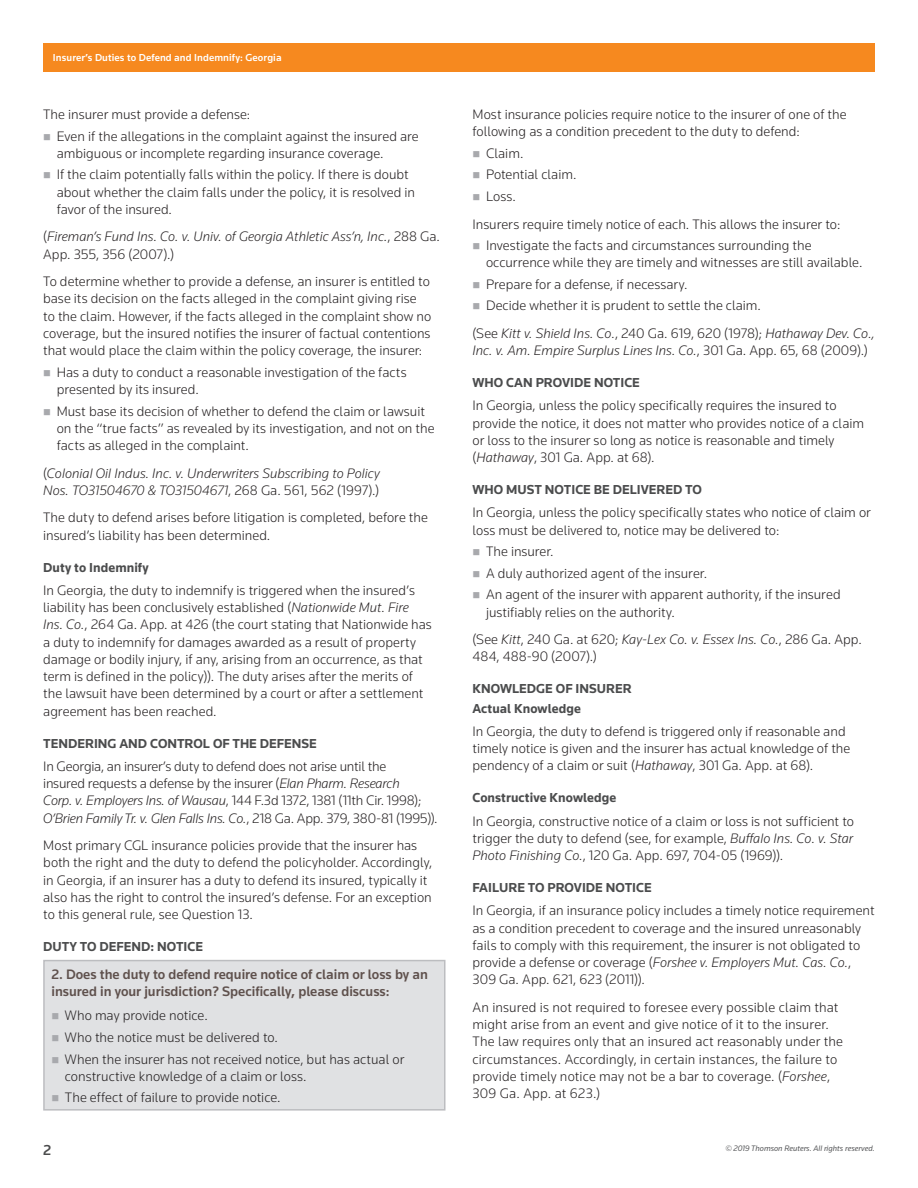
<style>
.page{position:relative;width:918px;height:1188px;background:#fff}
.page>*{position:absolute;margin:0;border:0;box-sizing:border-box;transform-origin:0 0}
.t1{font:500 15px "Knowledge";color:#4b4c4d}
.t2{font:300 14.25px/17.2px "Knowledge";color:#231f20}
.t3{font:italic 300 14.25px/17.2px "Knowledge";color:#231f20}
.t4{font:500 14.25px/17.2px "Knowledge";color:#5f514d}
.t5{font:700 13.5px/19.4px "Knowledge";color:#4b4c4d}
.t6{font:500 10.5px "Knowledge";letter-spacing:.01em;color:#fff}
.t7{font:italic 8.25px "Knowledge";color:#57585a}
.s1{font-style:normal}
.s2{font-style:italic}
</style>
<div class="page">
<div style="left:43px;top:43px;width:832px;height:29px;background:#f6891f"></div>
<div style="left:44px;top:961px;width:401px;height:149px;background:#e0e1e3"></div>
<div style="left:43px;top:960px;width:403px;height:151px;border:2px solid #bcbdc0"></div>
<p class="t6" style="left:53px;top:51px;width:230px">Insurer’s Duties to Defend and Indemnify: Georgia</p>
<p class="t2" style="left:57px;top:103px;width:364px;line-height:21.6px;text-indent:-14px">The insurer must provide a defense:<br>Even if the allegations in the complaint against the insured are</p>
<p class="t2" style="left:57px;top:142px;width:353px;line-height:21.6px">ambiguous or incomplete regarding insurance coverage.<br>If the claim potentially falls within the policy. If there is doubt</p>
<p class="t2" style="left:57px;top:183px;width:360px">about whether the claim falls under the policy, it is resolved in favor of the insured.</p>
<p class="t3" style="left:43px;top:228px;width:398px"><span class="s1">(</span>Fireman’s Fund Ins. Co. v. Univ. of Georgia Athletic Ass’n, Inc.<span class="s1">, 288 Ga.<br>App. 355, 356 (2007).)</span></p>
<p class="t2" style="left:43px;top:273px;width:390px">To determine whether to provide a defense, an insurer is entitled to base its decision on the facts alleged in the complaint giving rise to the claim. However, if the facts alleged in the complaint show no coverage, but the insured notifies the insurer of factual contentions that would place the claim within the policy coverage, the insurer:</p>
<p class="t2" style="left:57px;top:363px;width:352px">Has a duty to conduct a reasonable investigation of the facts presented by its insured.</p>
<p class="t2" style="left:57px;top:402px;width:379px">Must base its decision of whether to defend the claim or lawsuit on the “true facts” as revealed by its investigation, and not on the facts as alleged in the complaint.</p>
<p class="t3" style="left:43px;top:464px;width:338px"><span class="s1">(</span>Colonial Oil Indus. Inc. v. Underwriters Subscribing to Policy<br>Nos. TO31504670 &amp; TO31504671<span class="s1">, 268 Ga. 561, 562 (1997).)</span></p>
<p class="t2" style="left:43px;top:509px;width:386px">The duty to defend arises before litigation is completed, before the insured’s liability has been determined.</p>
<p class="t5" style="left:43px;top:557px;width:107px">Duty to Indemnify</p>
<p class="t2" style="left:43px;top:581px;width:390px">In Georgia, the duty to indemnify is triggered when the insured’s liability has been conclusively established (<span class="s2">Nationwide Mut. Fire Ins. Co.</span>, 264 Ga. App. at 426 (the court stating that Nationwide has a duty to indemnify for damages awarded as a result of property damage or bodily injury, if any, arising from an occurrence, as that term is defined in the policy)). The duty arises after the merits of the lawsuit have been determined by a court or after a settlement agreement has been reached.</p>
<p class="t5" style="left:43px;top:733px;width:275px">TENDERING AND CONTROL OF THE DEFENSE</p>
<p class="t2" style="left:43px;top:757px;width:396px">In Georgia, an insurer’s duty to defend does not arise until the<br>insured requests a defense by the insurer (<span class="s2">Elan Pharm. Research<br>Corp. v. Employers Ins. of Wausau</span>, 144 F.3d 1372, 1381 (11th Cir. 1998); <span class="s2">O’Brien Family Tr. v. Glen Falls Ins. Co.</span>, 218 Ga. App. 379, 380-81 (1995)).</p>
<p class="t2" style="left:43px;top:836px;width:390px">Most primary CGL insurance policies provide that the insurer has both the right and the duty to defend the policyholder. Accordingly, in Georgia, if an insurer has a duty to defend its insured, typically it also has the right to control the insured’s defense. For an exception to this general rule, see Question 13.</p>
<p class="t5" style="left:43px;top:937px;width:161px">DUTY TO DEFEND: NOTICE</p>
<p class="t4" style="left:51px;top:966px;width:378px">2. Does the duty to defend require notice of claim or loss by an insured in your jurisdiction? Specifically, please discuss:</p>
<p class="t2" style="left:65px;top:1005px;width:341px;line-height:21.6px">Who may provide notice.<br>Who the notice must be delivered to.<br>When the insurer has not received notice, but has actual or</p>
<p class="t2" style="left:65px;top:1065px;width:243px;line-height:21.6px">constructive knowledge of a claim or loss.<br>The effect of failure to provide notice.</p>
<p class="t2" style="left:472px;top:105px;width:376px">Most insurance policies require notice to the insurer of one of the following as a condition precedent to the duty to defend:</p>
<p class="t2" style="left:486px;top:142px;width:92px;line-height:21.6px">Claim.<br>Potential claim.<br>Loss.</p>
<p class="t2" style="left:486px;top:213px;width:356px;line-height:21.6px;text-indent:-13px">Insurers require timely notice of each. This allows the insurer to:<br>Investigate the facts and circumstances surrounding the</p>
<p class="t2" style="left:486px;top:252px;width:378px;line-height:21.6px">occurrence while they are timely and witnesses are still available.<br>Prepare for a defense, if necessary.<br>Decide whether it is prudent to settle the claim.</p>
<p class="t3" style="left:473px;top:324px;width:404px"><span class="s1">(See</span> Kitt v. Shield Ins. Co.<span class="s1">, 240 Ga. 619, 620 (1978);</span> Hathaway Dev. Co.,<br>Inc. v. Am. Empire Surplus Lines Ins. Co.<span class="s1">, 301 Ga. App. 65, 68 (2009).)</span></p>
<p class="t5" style="left:472px;top:373px;width:169px">WHO CAN PROVIDE NOTICE</p>
<p class="t2" style="left:472px;top:397px;width:393px">In Georgia, unless the policy specifically requires the insured to provide the notice, it does not matter who provides notice of a claim or loss to the insurer so long as notice is reasonable and timely (<span class="s2">Hathaway</span>, 301 Ga. App. at 68).</p>
<p class="t5" style="left:472px;top:480px;width:231px">WHO MUST NOTICE BE DELIVERED TO</p>
<p class="t2" style="left:472px;top:504px;width:400px">In Georgia, unless the policy specifically states who notice of claim or loss must be delivered to, notice may be delivered to:</p>
<p class="t2" style="left:486px;top:540px;width:356px;line-height:21.6px">The insurer.<br>A duly authorized agent of the insurer.<br>An agent of the insurer with apparent authority, if the insured</p>
<p class="t2" style="left:473px;top:598px;width:391px;line-height:27.5px;text-indent:13px">justifiably relies on the authority.<br>(See <span class="s2">Kitt</span>, 240 Ga. at 620; <span class="s2">Kay-Lex Co. v. Essex Ins. Co.</span>, 286 Ga. App.</p>
<p class="t2" style="left:473px;top:648px;width:126px">484, 488-90 (2007).)</p>
<p class="t5" style="left:472px;top:679px;width:161px">KNOWLEDGE OF INSURER<br>Actual Knowledge</p>
<p class="t2" style="left:472px;top:722px;width:379px">In Georgia, the duty to defend is triggered only if reasonable and timely notice is given and the insurer has actual knowledge of the pendency of a claim or suit (<span class="s2">Hathaway</span>, 301 Ga. App. at 68).</p>
<p class="t5" style="left:472px;top:788px;width:145px">Constructive Knowledge</p>
<p class="t2" style="left:472px;top:812px;width:383px;text-align:justify">In Georgia, constructive notice of a claim or loss is not sufficient to trigger the duty to defend (see, for example, <span class="s2">Buffalo Ins. Co. v. Star Photo Finishing Co.</span>, 120 Ga. App. 697, 704-05 (1969)).</p>
<p class="t5" style="left:472px;top:878px;width:181px">FAILURE TO PROVIDE NOTICE</p>
<p class="t2" style="left:472px;top:902px;width:404px">In Georgia, if an insurance policy includes a timely notice requirement as a condition precedent to coverage and the insured unreasonably fails to comply with this requirement, the insurer is not obligated to provide a defense or coverage (<span class="s2">Forshee v. Employers Mut. Cas. Co.</span>, 309 Ga. App. 621, 623 (2011)).</p>
<p class="t2" style="left:472px;top:998px;width:372px">An insured is not required to foresee every possible claim that might arise from an event and give notice of it to the insurer.<br>The law requires only that an insured act reasonably under the circumstances. Accordingly, in certain instances, the failure to provide timely notice may not be a bar to coverage. (<span class="s2">Forshee</span>, 309 Ga. App. at 623.)</p>
<p class="t1" style="left:43px;top:1141px;width:10px">2</p>
<p class="t7" style="left:725px;top:1143px;width:151px">© 2019 Thomson Reuters. All rights reserved.</p>
</div>
